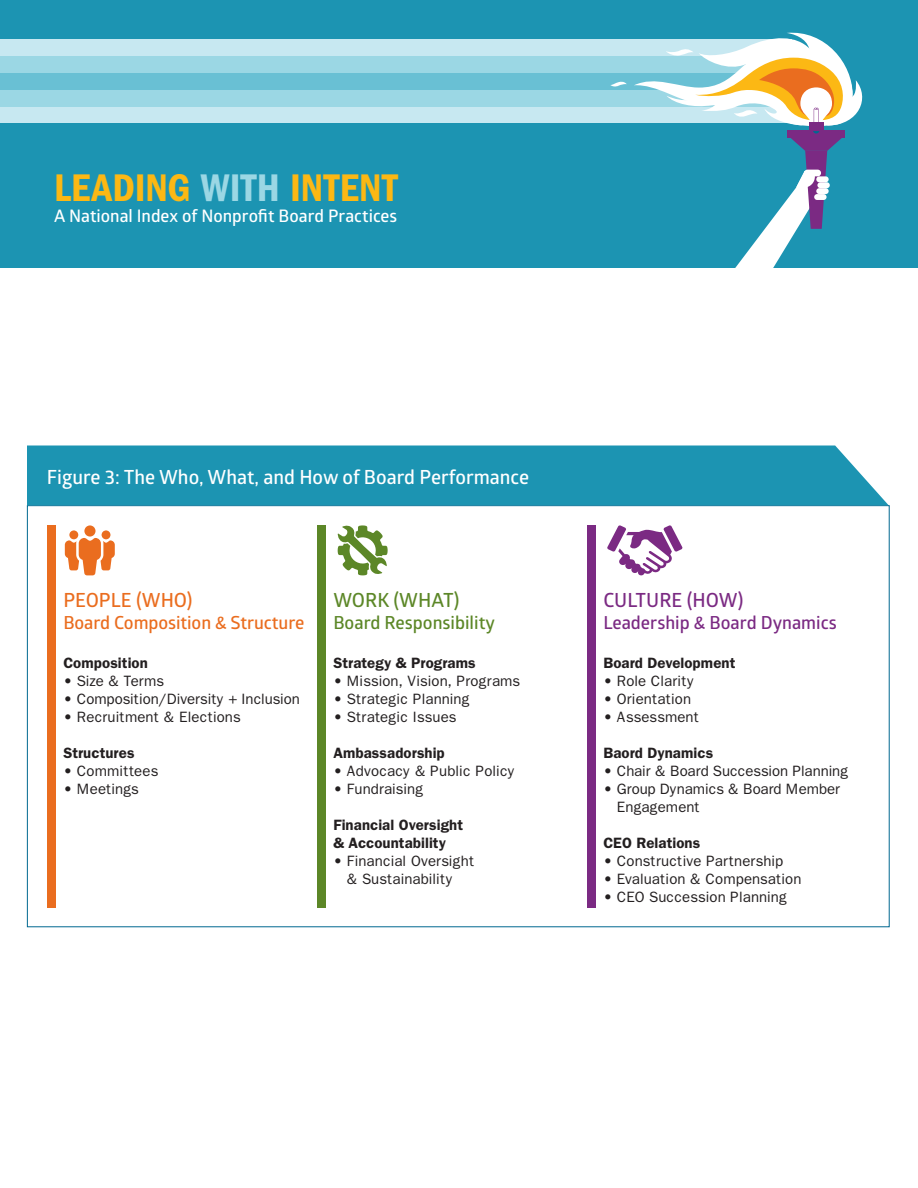
<style>
.page{position:relative;width:918px;height:1188px;background:#fff}
.page>*{position:absolute;margin:0;border:0;box-sizing:border-box;transform-origin:0 0}
.t1{font:600 condensed 39.9px "Franklin Gothic";letter-spacing:.01em;color:#fcb814}
.t2{font:600 19.5px "Glober";color:#fff}
.t3{font:600 19.5px "Glober";color:#7b2a83}
.t4{font:600 19.5px "Glober";color:#ea6d1f}
.t5{font:600 19.5px "Glober";color:#5c8727}
.t6{font:600 18px "Glober";letter-spacing:-.005em;color:#ea6d1f}
.t7{font:600 18px "Glober";color:#7b2a83}
.t8{font:600 18px "Glober";color:#5c8727}
.t9{font:600 17.25px "Glober";color:#fff}
.t10{font:15px "Franklin Gothic";letter-spacing:-.005em;color:#231f20}
.t11{font:600 15px "Franklin Gothic";letter-spacing:.005em;color:#231f20}
.s1{color:#9bd7e4}
</style>
<div class="page">
<div style="left:0;top:0;width:918px;height:268px;background:#1c94b2"></div>
<div style="left:0;top:39px;width:792px;height:84px;background:#c7e8f1"></div>
<div style="left:0;top:56px;width:816px;height:50px;background:#9bd7e4"></div>
<div style="left:0;top:73px;width:816px;height:17px;background:#69c0d4"></div>
<svg style="left:610px;top:81px;width:17px;height:6px"></svg>
<svg style="left:634px;top:32px;width:229px;height:236px"></svg>
<div style="left:47px;top:525px;width:8px;height:383px;background:#ea6d1f"></div>
<div style="left:317px;top:525px;width:8px;height:383px;background:#5c8727"></div>
<div style="left:587px;top:525px;width:8px;height:383px;background:#7b2a83"></div>
<svg style="left:607px;top:525px;width:76px;height:51px"></svg>
<svg style="left:338px;top:525px;width:50px;height:50px"></svg>
<svg style="left:65px;top:525px;width:50px;height:50px"></svg>
<div style="left:27px;top:446px;width:862px;height:59px;background:#1c94b2"></div>
<h1 class="t1" style="left:54px;top:165px;width:345px">LEADING <span class="s1">WITH</span> INTENT</h1>
<p class="t9" style="left:54px;top:204px;width:345px">A National Index of Nonprofit Board Practices</p>
<p class="t2" style="left:47px;top:463px;width:484px">Figure 3: The Who, What, and How of Board Performance</p>
<p class="t4" style="left:63px;top:587px;width:131px">PEOPLE (WHO)</p>
<p class="t5" style="left:333px;top:587px;width:128px">WORK (WHAT)</p>
<p class="t3" style="left:603px;top:587px;width:142px">CULTURE (HOW)</p>
<p class="t6" style="left:63px;top:610px;width:243px">Board Composition &amp; Structure</p>
<p class="t8" style="left:333px;top:610px;width:163px">Board Responsibility</p>
<p class="t7" style="left:603px;top:610px;width:235px">Leadership &amp; Board Dynamics</p>
<p class="t11" style="left:63px;top:654px;width:86px">Composition</p>
<p class="t11" style="left:333px;top:654px;width:144px">Strategy &amp; Programs</p>
<p class="t11" style="left:603px;top:654px;width:134px">Board Development</p>
<p class="t10" style="left:63px;top:673px;width:102px">• Size &amp; Terms</p>
<p class="t10" style="left:333px;top:673px;width:188px">• Mission, Vision, Programs</p>
<p class="t10" style="left:603px;top:673px;width:92px">• Role Clarity</p>
<p class="t10" style="left:63px;top:691px;width:238px">• Composition/Diversity + Inclusion</p>
<p class="t10" style="left:333px;top:691px;width:138px">• Strategic Planning</p>
<p class="t10" style="left:603px;top:691px;width:89px">• Orientation</p>
<p class="t10" style="left:63px;top:709px;width:179px">• Recruitment &amp; Elections</p>
<p class="t10" style="left:333px;top:709px;width:124px">• Strategic Issues</p>
<p class="t10" style="left:603px;top:709px;width:98px">• Assessment</p>
<p class="t11" style="left:63px;top:744px;width:73px">Structures</p>
<p class="t11" style="left:333px;top:744px;width:113px">Ambassadorship</p>
<p class="t11" style="left:603px;top:744px;width:111px">Baord Dynamics</p>
<p class="t10" style="left:63px;top:763px;width:96px">• Committees</p>
<p class="t10" style="left:333px;top:763px;width:183px">• Advocacy &amp; Public Policy</p>
<p class="t10" style="left:603px;top:763px;width:247px">• Chair &amp; Board Succession Planning</p>
<p class="t10" style="left:63px;top:781px;width:77px">• Meetings</p>
<p class="t10" style="left:333px;top:781px;width:92px">• Fundraising</p>
<p class="t10" style="left:603px;top:781px;width:238px">• Group Dynamics &amp; Board Member</p>
<p class="t10" style="left:617px;top:799px;width:85px">Engagement</p>
<p class="t11" style="left:333px;top:816px;width:131px">Financial Oversight</p>
<p class="t11" style="left:333px;top:834px;width:114px">&amp; Accountability</p>
<p class="t11" style="left:603px;top:834px;width:99px">CEO Relations</p>
<p class="t10" style="left:333px;top:853px;width:143px">• Financial Oversight</p>
<p class="t10" style="left:603px;top:853px;width:181px">• Constructive Partnership</p>
<p class="t10" style="left:347px;top:871px;width:108px">&amp; Sustainability</p>
<p class="t10" style="left:603px;top:871px;width:200px">• Evaluation &amp; Compensation</p>
<p class="t10" style="left:603px;top:889px;width:186px">• CEO Succession Planning</p>
</div>
